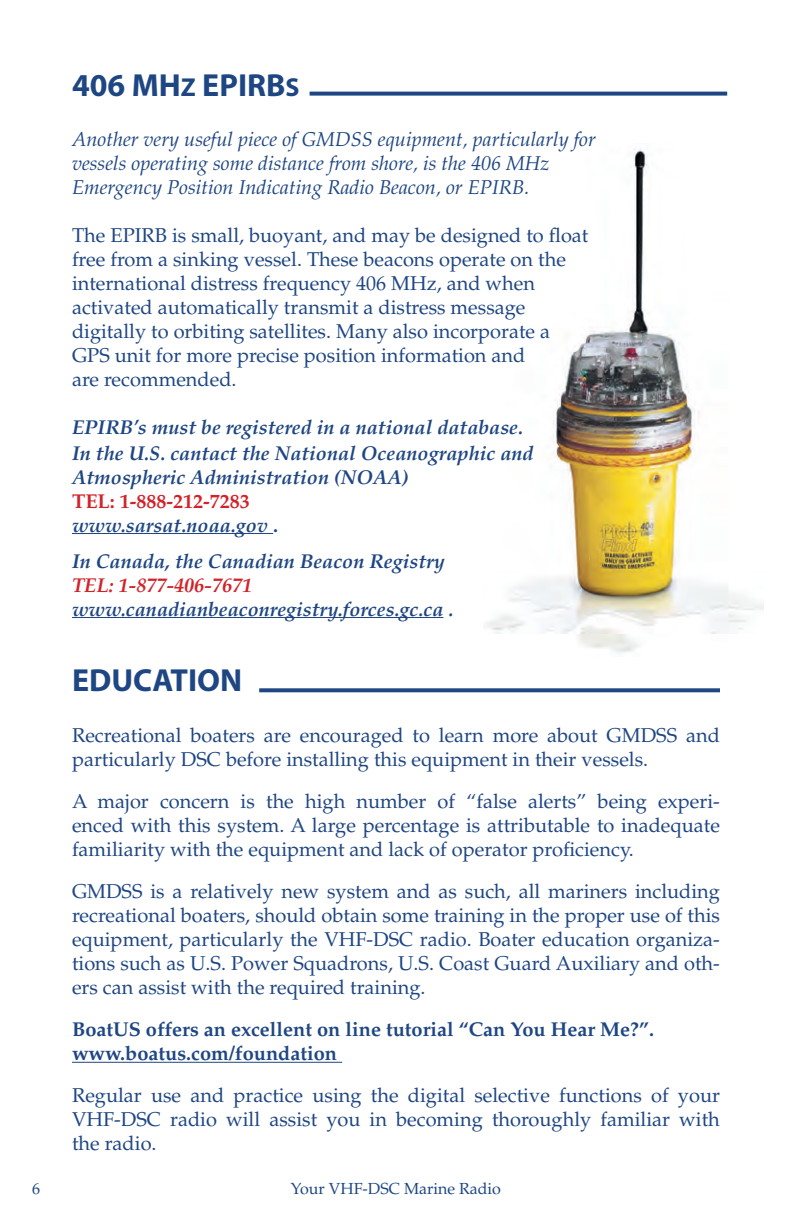
<style>
.page{position:relative;width:792px;height:1224px;background:#fff}
.page>*{position:absolute;margin:0;border:0;box-sizing:border-box;transform-origin:0 0}
.t1{font:700 32px "Myriad";color:#1e4683}
.t2{font:20px/24px "Palatino";color:#1e4683;text-align:justify}
.t3{font:italic 700 20px/26px "Palatino";color:#1e4683}
.t4{font:italic 20px/24px "Palatino";color:#1e4683}
.t5{font:700 20px/24px "Palatino";color:#1e4683}
.t6{font:italic 700 20px "Palatino";color:#d1232a}
.t7{font:16px "Palatino";color:#1e4683}
.s1{font-size:26px}
.s2{font-style:normal;color:#d1232a}
.s3{font-style:normal}
</style>
<div class="page">
<img style="left:486px;top:147px;width:277px;height:506px">
<svg style="left:310px;top:92px;width:417px;height:4px;background:#34588f"></svg>
<svg style="left:259px;top:688px;width:461px;height:4px;background:#2f548c"></svg>
<hr style="left:72px;top:533px;width:201px;height:1px;background:#1e4683">
<hr style="left:72px;top:617px;width:372px;height:1px;background:#1e4683">
<hr style="left:72px;top:1062px;width:270px;height:1px;background:#1e4683">
<h1 class="t1" style="left:72px;top:69px;width:229px">406 MH<span class="s1">Z</span> EPIRB<span class="s1">S</span></h1>
<p class="t4" style="left:72px;top:127px;width:525px">Another very useful piece of GMDSS equipment, particularly for vessels operating some distance from shore, is the 406 MHz<br>Emergency Position Indicating Radio Beacon, or EPIRB.</p>
<p class="t2" style="left:72px;top:223px;width:518px;text-align:left">The EPIRB is small, buoyant, and may be designed to float free from a sinking vessel. These beacons operate on the international distress frequency 406 MHz, and when activated automatically transmit a distress message digitally to orbiting satellites. Many also incorporate a GPS unit for more precise position information and<br>are recommended.</p>
<p class="t3" style="left:72px;top:414px;width:463px">EPIRB’s must be registered in a national database.<br>In the U.S. cantact the National Oceanographic and</p>
<p class="t3" style="left:72px;top:464px;width:338px">Atmospheric Administration (NOAA)</p>
<p class="t3" style="left:72px;top:489px;width:208px;line-height:24px"><span class="s2">TEL: 1-888-212-7283 </span>www.sarsat.noaa.gov <span class="s3">.</span></p>
<p class="t3" style="left:72px;top:548px;width:375px">In Canada, the Canadian Beacon Registry</p>
<p class="t6" style="left:72px;top:573px;width:181px">TEL: 1-877-406-7671</p>
<p class="t3" style="left:72px;top:596px;width:383px">www.canadianbeaconregistry.forces.gc.ca .</p>
<h1 class="t1" style="left:72px;top:663px;width:172px">EDUCATION</h1>
<p class="t2" style="left:72px;top:724px;width:650px">Recreational boaters are encouraged to learn more about GMDSS and particularly DSC before installing this equipment in their vessels.</p>
<p class="t2" style="left:72px;top:790px;width:649px">A major concern is the high number of “false alerts” being experi&shy;enced with this system. A large percentage is attributable to inadequate familiarity with the equipment and lack of operator proficiency.</p>
<p class="t2" style="left:72px;top:880px;width:650px">GMDSS is a relatively new system and as such, all mariners including recreational boaters, should obtain some training in the proper use of this equipment, particularly the VHF-DSC radio. Boater education organiza&shy;tions such as U.S. Power Squadrons, U.S. Coast Guard Auxiliary and oth&shy;ers can assist with the required training.</p>
<p class="t5" style="left:72px;top:1018px;width:584px">BoatUS offers an excellent on line tutorial “Can You Hear Me?”. www.boatus.com/foundation</p>
<p class="t2" style="left:72px;top:1084px;width:649px">Regular use and practice using the digital selective functions of your VHF-DSC radio will assist you in becoming thoroughly familiar with the radio.</p>
<p class="t7" style="left:32px;top:1179px;width:9px">6</p>
<p class="t7" style="left:291px;top:1179px;width:212px">Your VHF-DSC Marine Radio</p>
</div>
